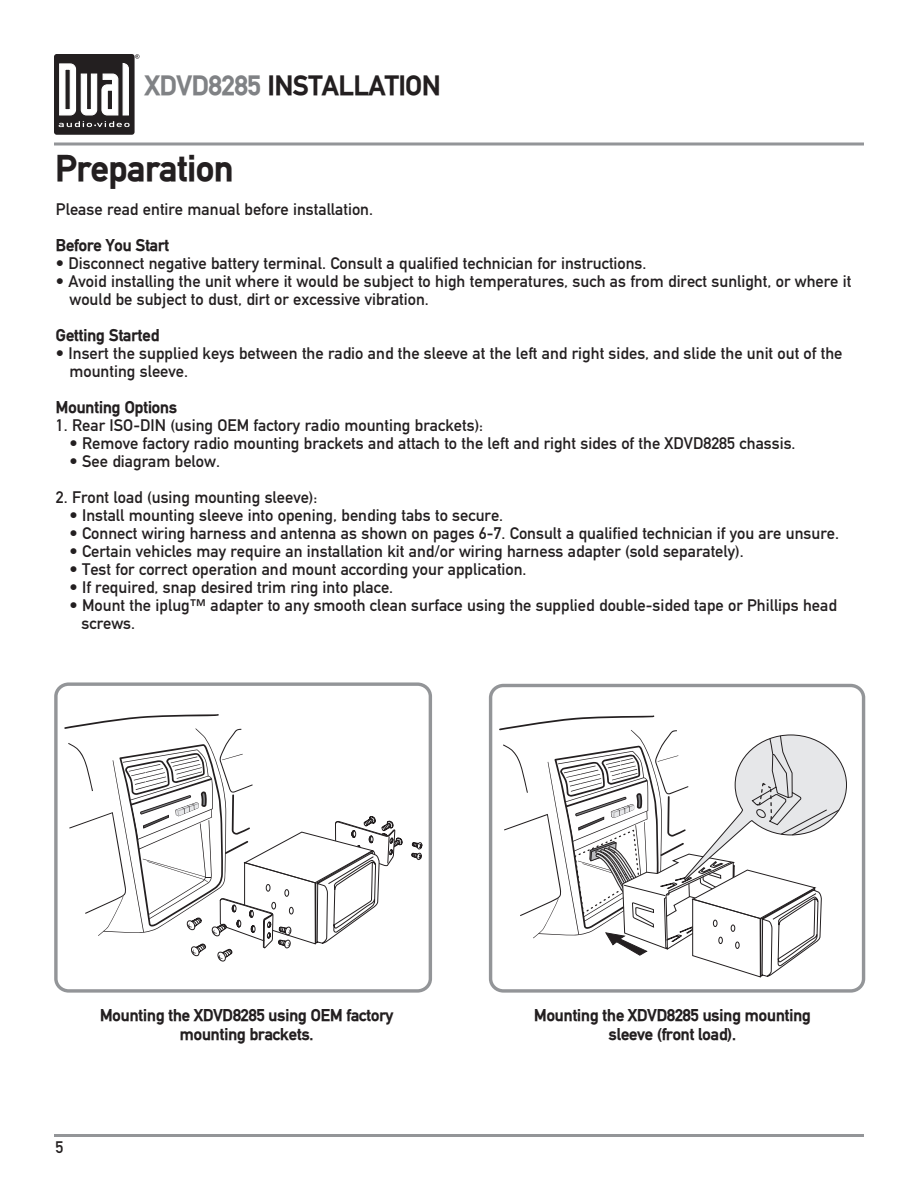
<style>
.page{position:relative;width:918px;height:1188px;background:#fff}
.page>*{position:absolute;margin:0;border:0;box-sizing:border-box;transform-origin:0 0}
.t1{font:700 36px "DIN Mittelschrift";color:#231f20}
.t2{font:700 27px "DIN Mittelschrift";color:#231f20}
.t3{font:16.5px/18px "DIN Mittelschrift";color:#231f20}
.t4{font:700 16.5px/19.8px "DIN Mittelschrift";color:#231f20;text-align:center}
.s1{color:#808285}
</style>
<div class="page">
<div style="left:54px;top:54px;width:81px;height:81px;background:#231f20;border-radius:3px"></div>
<svg style="left:59px;top:54px;width:81px;height:73px"></svg>
<hr style="left:54px;top:143px;width:810px;height:3px;background:#939598">
<hr style="left:54px;top:1134px;width:810px;height:3px;background:#939598">
<svg style="left:411px;top:842px;width:12px;height:18px"></svg>
<svg style="left:64px;top:714px;width:339px;height:248px"></svg>
<div style="left:54px;top:682px;width:378px;height:311px;border:3px solid #939598;border-radius:13px"></div>
<svg style="left:499px;top:715px;width:348px;height:262px"></svg>
<div style="left:489px;top:684px;width:376px;height:309px;border:3px solid #939598;border-radius:13px"></div>
<h2 class="t2" style="left:145px;top:70px;width:297px"><span class="s1">XDVD8285</span> INSTALLATION</h2>
<h1 class="t1" style="left:55px;top:147px;width:180px">Preparation</h1>
<p class="t3" style="left:56px;top:200px;width:319px">Please read entire manual before installation.</p>
<p class="t4" style="left:56px;top:235px;width:115px">Before You Start</p>
<p class="t3" style="left:56px;top:254px;width:592px">• Disconnect negative battery terminal. Consult a qualified technician for instructions.</p>
<p class="t3" style="left:69px;top:272px;width:783px;text-indent:-13px">• Avoid installing the unit where it would be subject to high temperatures, such as from direct sunlight, or where it would be subject to dust, dirt or excessive vibration.</p>
<p class="t4" style="left:56px;top:325px;width:105px">Getting Started</p>
<p class="t3" style="left:69px;top:344px;width:775px;text-indent:-13px">• Insert the supplied keys between the radio and the sleeve at the left and right sides, and slide the unit out of the mounting sleeve.</p>
<p class="t4" style="left:56px;top:397px;width:123px">Mounting Options</p>
<p class="t3" style="left:56px;top:416px;width:429px">1. Rear ISO-DIN (using OEM factory radio mounting brackets):</p>
<p class="t3" style="left:69px;top:434px;width:728px">• Remove factory radio mounting brackets and attach to the left and right sides of the XDVD8285 chassis.</p>
<p class="t3" style="left:69px;top:452px;width:152px">• See diagram below.</p>
<p class="t3" style="left:56px;top:488px;width:263px">2. Front load (using mounting sleeve):</p>
<p class="t3" style="left:69px;top:506px;width:435px">• Install mounting sleeve into opening, bending tabs to secure.</p>
<p class="t3" style="left:69px;top:524px;width:771px">• Connect wiring harness and antenna as shown on pages 6-7. Consult a qualified technician if you are unsure.</p>
<p class="t3" style="left:69px;top:542px;width:676px">• Certain vehicles may require an installation kit and/or wiring harness adapter (sold separately).</p>
<p class="t3" style="left:69px;top:560px;width:459px">• Test for correct operation and mount according your application.</p>
<p class="t3" style="left:69px;top:578px;width:325px">• If required, snap desired trim ring into place.</p>
<p class="t3" style="left:81px;top:596px;width:757px;text-indent:-12px">• Mount the iplug™ adapter to any smooth clean surface using the supplied double-sided tape or Phillips head screws.</p>
<p class="t4" style="left:100px;top:1005px;width:295px">Mounting the XDVD8285 using OEM factory mounting brackets.</p>
<p class="t4" style="left:534px;top:1005px;width:278px">Mounting the XDVD8285 using mounting sleeve (front load).</p>
<p class="t3" style="left:56px;top:1138px;width:9px">5</p>
</div>
